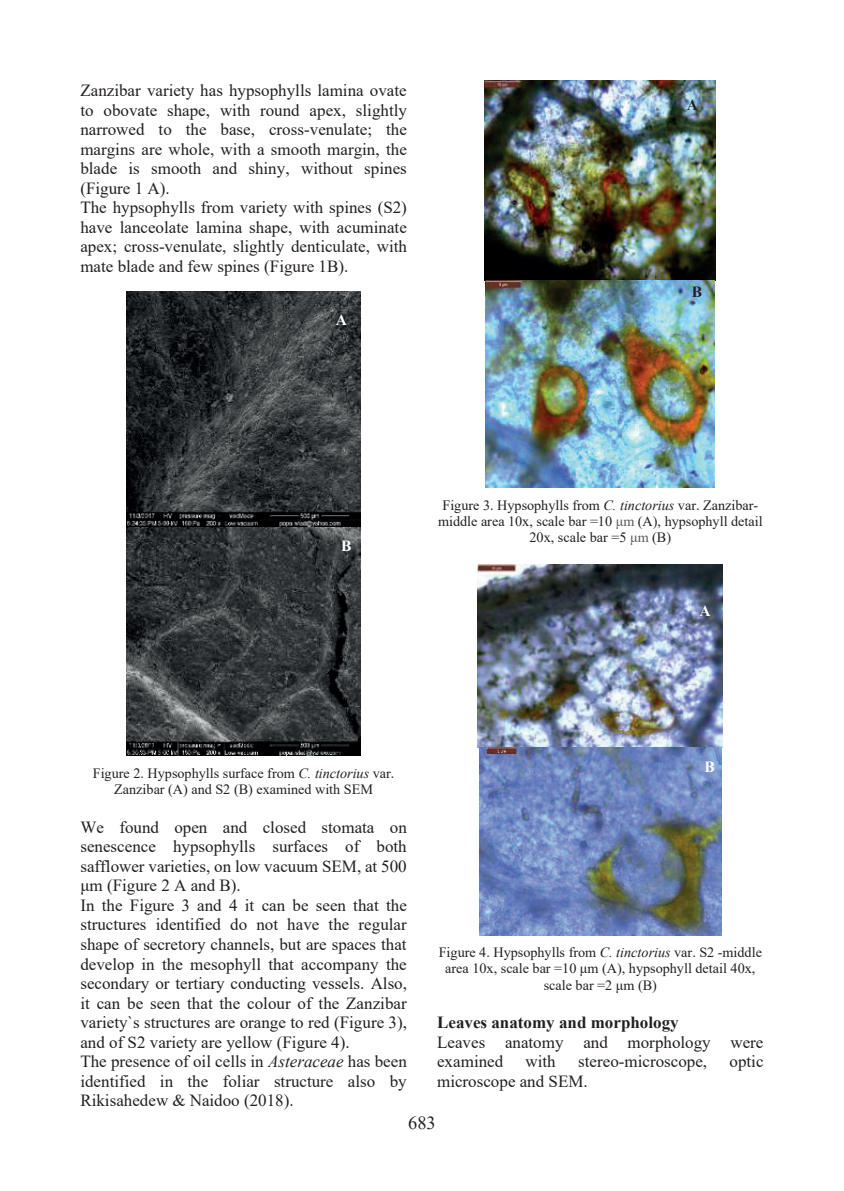
<style>
.page{position:relative;width:844px;height:1191px;background:#fff}
.page>*{position:absolute;margin:0;border:0;box-sizing:border-box;transform-origin:0 0}
.t1{font:18.38px "Times New Roman";color:#231f20}
.t2{font:16.97px/19.4px "Times New Roman";color:#231f20}
.t3{font:700 16.97px "Times New Roman";color:#231f20}
.t4{font:700 15.58px "Times New Roman";color:#fff}
.t5{font:700 15.58px "Times New Roman";color:#231f20}
.t6{font:14.17px/16.3px "Times New Roman";color:#231f20;text-align:center}
.s1{font-style:italic}
.s2{color:#57585a}
</style>
<div class="page">
<img style="left:127px;top:292px;width:233px;height:464px">
<img style="left:484px;top:80px;width:231px;height:407px">
<img style="left:478px;top:565px;width:244px;height:183px">
<img style="left:479px;top:748px;width:241px;height:187px">
<img style="left:325px;top:310px;width:34px;height:37px">
<img style="left:331px;top:536px;width:23px;height:37px">
<img style="left:689px;top:601px;width:31px;height:22px">
<img style="left:694px;top:757px;width:21px;height:22px">
<img style="left:676px;top:95px;width:33px;height:28px">
<img style="left:681px;top:282px;width:23px;height:28px">
<p class="t2" style="left:80px;top:80px;width:328px">Zanzibar variety has hypsophylls lamina ovate to obovate shape, with round apex, slightly narrowed to the base, cross-venulate; the margins are whole, with a smooth margin, the blade is smooth and shiny, without spines (Figure 1 A).<br>The hypsophylls from variety with spines (S2) have lanceolate lamina shape, with acuminate apex; cross-venulate, slightly denticulate, with mate blade and few spines (Figure 1B).</p>
<p class="t4" style="left:336px;top:308px;width:13px">A</p>
<p class="t5" style="left:686px;top:93px;width:13px">A</p>
<p class="t5" style="left:691px;top:280px;width:12px">B</p>
<p class="t4" style="left:341px;top:535px;width:12px">B</p>
<p class="t6" style="left:438px;top:496px;width:326px">Figure 3. Hypsophylls from <span class="s1">C. tinctorius</span> var. Zanzibar&shy;middle area 10x, scale bar =10 <span class="s2">μm</span> (A), hypsophyll detail<br>20x, scale bar =5 <span class="s2">μm</span> (B)</p>
<p class="t4" style="left:699px;top:599px;width:13px">A</p>
<p class="t6" style="left:93px;top:765px;width:303px">Figure 2. Hypsophylls surface from <span class="s1">C. tinctorius</span> var.<br>Zanzibar (A) and S2 (B) examined with SEM</p>
<p class="t2" style="left:80px;top:817px;width:328px">We found open and closed stomata on senescence hypsophylls surfaces of both safflower varieties, on low vacuum SEM, at 500 μm (Figure 2 A and B).<br>In the Figure 3 and 4 it can be seen that the structures identified do not have the regular shape of secretory channels, but are spaces that develop in the mesophyll that accompany the secondary or tertiary conducting vessels. Also, it can be seen that the colour of the Zanzibar variety`s structures are orange to red (Figure 3), and of S2 variety are yellow (Figure 4).<br>The presence of oil cells in <span class="s1">Asteraceae</span> has been identified in the foliar structure also by Rikisahedew &amp; Naidoo (2018).</p>
<p class="t4" style="left:704px;top:755px;width:12px">B</p>
<p class="t6" style="left:438px;top:943px;width:325px">Figure 4. Hypsophylls from <span class="s1">C. tinctorius</span> var. S2 -middle area 10x, scale bar =10 μm (A), hypsophyll detail 40x, scale bar =2 μm (B)</p>
<p class="t3" style="left:437px;top:1010px;width:243px">Leaves anatomy and morphology</p>
<p class="t2" style="left:437px;top:1031px;width:328px">Leaves anatomy and morphology were examined</p>
<p class="t2" style="left:525px;top:1051px;width:32px">with</p>
<p class="t2" style="left:578px;top:1051px;width:130px">stereo-microscope,</p>
<p class="t2" style="left:729px;top:1051px;width:35px">optic</p>
<p class="t2" style="left:437px;top:1070px;width:152px">microscope and SEM.</p>
<p class="t1" style="left:408px;top:1110px;width:29px">683</p>
</div>
